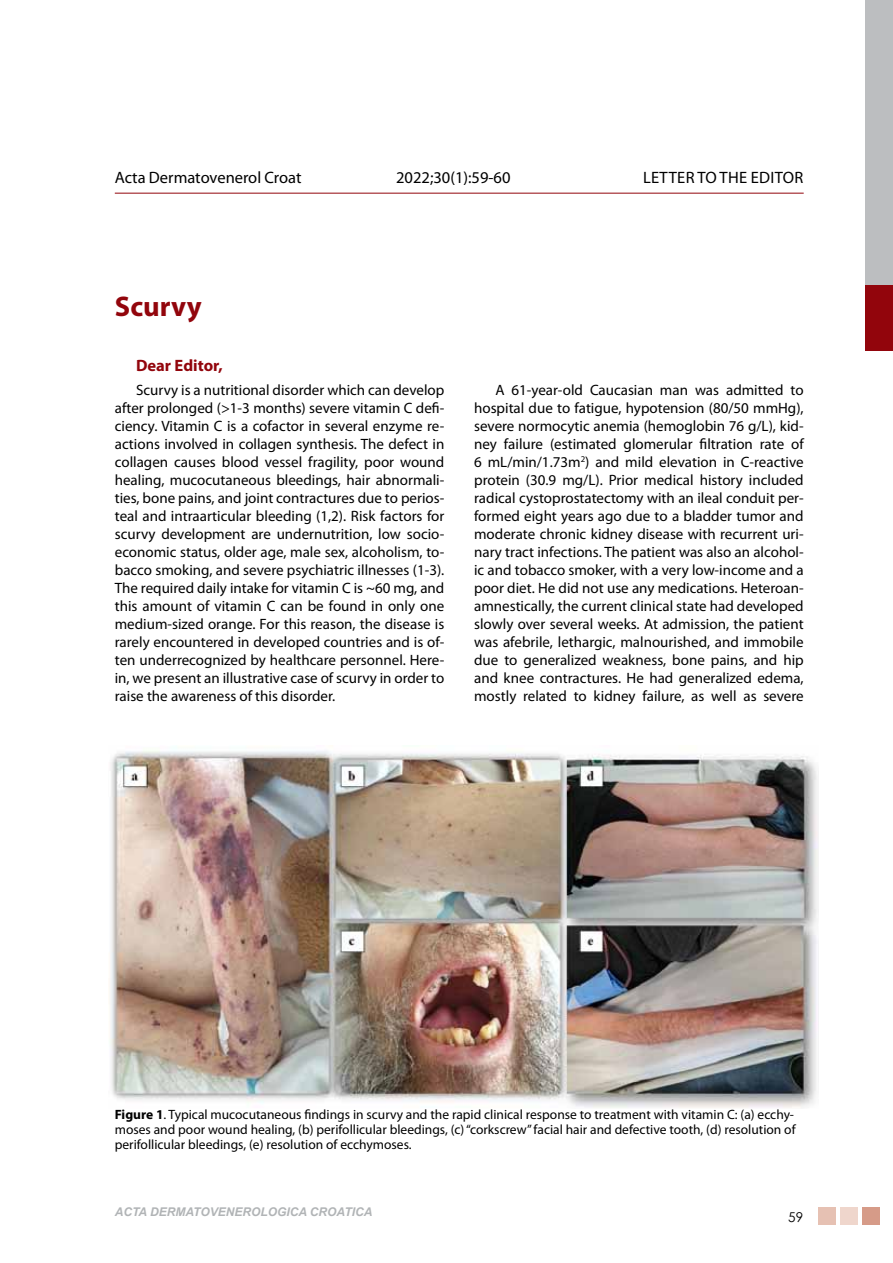
<style>
.page{position:relative;width:893px;height:1263px;background:#fff}
.page>*{position:absolute;margin:0;border:0;box-sizing:border-box;transform-origin:0 0}
.t1{font:700 28.5px "Myriad Pro";letter-spacing:.005em;color:#92050c}
.t2{font:16.5px "Myriad Pro";color:#000}
.t3{font:16.5px "Myriad Pro";letter-spacing:.02em;color:#000}
.t4{font:700 16.5px "Myriad Pro";color:#92050c}
.t5{font:15px/18px "Myriad Pro";color:#000;text-align:justify}
.t6{font:13.5px/15px "Myriad Pro";color:#000;text-align:justify}
.t7{font:13.5px "Century Gothic";color:#000}
.t8{font:italic 700 12px "Arial";color:#b1b4b6}
.s1{font-weight:700}
</style>
<div class="page">
<div style="left:865px;top:0;width:28px;height:322px;background:#bcbec0"></div>
<div style="left:865px;top:285px;width:28px;height:66px;background:#92050c"></div>
<hr style="left:115px;top:193px;width:689px;height:1px;background:#92050c">
<div style="left:818px;top:1207px;width:18px;height:18px;background:#e6c1b3"></div>
<div style="left:840px;top:1207px;width:18px;height:18px;background:#efd6cc"></div>
<div style="left:863px;top:1207px;width:17px;height:18px;background:#d69b88"></div>
<img style="left:110px;top:750px;width:708px;height:358px">
<p class="t2" style="left:115px;top:167px;width:188px">Acta Dermatovenerol Croat</p>
<p class="t2" style="left:396px;top:167px;width:116px">2022;30(1):59-60</p>
<p class="t3" style="left:643px;top:167px;width:158px">letter to th e editor</p>
<h1 class="t1" style="left:115px;top:288px;width:88px">Scurvy</h1>
<p class="t4" style="left:136px;top:354px;width:88px">Dear Editor,</p>
<p class="t5" style="left:115px;top:381px;width:331px;text-indent:21px">Scurvy is a nutritional disorder which can develop after prolonged (&gt;1-3 months) severe vitamin C defi&shy;ciency. Vitamin C is a cofactor in several enzyme re&shy;actions involved in collagen synthesis. The defect in collagen causes blood vessel fragility, poor wound healing, mucocutaneous bleedings, hair abnormali&shy;ties, bone pains, and joint contractures due to perios&shy;teal and intraarticular bleeding (1,2). Risk factors for scurvy development are undernutrition, low socio&shy;economic status, older age, male sex, alcoholism, to&shy;bacco smoking, and severe psychiatric illnesses (1-3).<br>The required daily intake for vitamin C is ~60 mg, and this amount of vitamin C can be found in only one medium-sized orange. For this reason, the disease is rarely encountered in developed countries and is of&shy;ten underrecognized by healthcare personnel. Here&shy;in, we present an illustrative case of scurvy in order to raise the awareness of this disorder.</p>
<p class="t5" style="left:474px;top:381px;width:331px;text-indent:21px">A 61-year-old Caucasian man was admitted to hospital due to fatigue, hypotension (80/50 mmHg), severe normocytic anemia (hemoglobin 76 g/L), kid&shy;ney failure (estimated glomerular filtration rate of 6 mL/min/1.73m<sup>2</sup>) and mild elevation in C-reactive protein (30.9 mg/L). Prior medical history included radical cystoprostatectomy with an ileal conduit per&shy;formed eight years ago due to a bladder tumor and moderate chronic kidney disease with recurrent uri&shy;nary tract infections. The patient was also an alcohol&shy;ic and tobacco smoker, with a very low-income and a poor diet. He did not use any medications. Heteroan&shy;amnestically, the current clinical state had developed slowly over several weeks. At admission, the patient was afebrile, lethargic, malnourished, and immobile due to generalized weakness, bone pains, and hip and knee contractures. He had generalized edema, mostly related to kidney failure, as well as severe</p>
<p class="t6" style="left:115px;top:1106px;width:682px"><span class="s1">Figure 1</span>. Typical mucocutaneous findings in scurvy and the rapid clinical response to treatment with vitamin C: (a) ecchy&shy;moses and poor wound healing, (b) perifollicular bleedings, (c) “corkscrew” facial hair and defective tooth, (d) resolution of perifollicular bleedings, (e) resolution of ecchymoses.</p>
<p class="t8" style="left:115px;top:1203px;width:259px">ACTA DERMATOVENEROLOGICA CROATICA</p>
<p class="t7" style="left:788px;top:1207px;width:16px">59</p>
</div>
